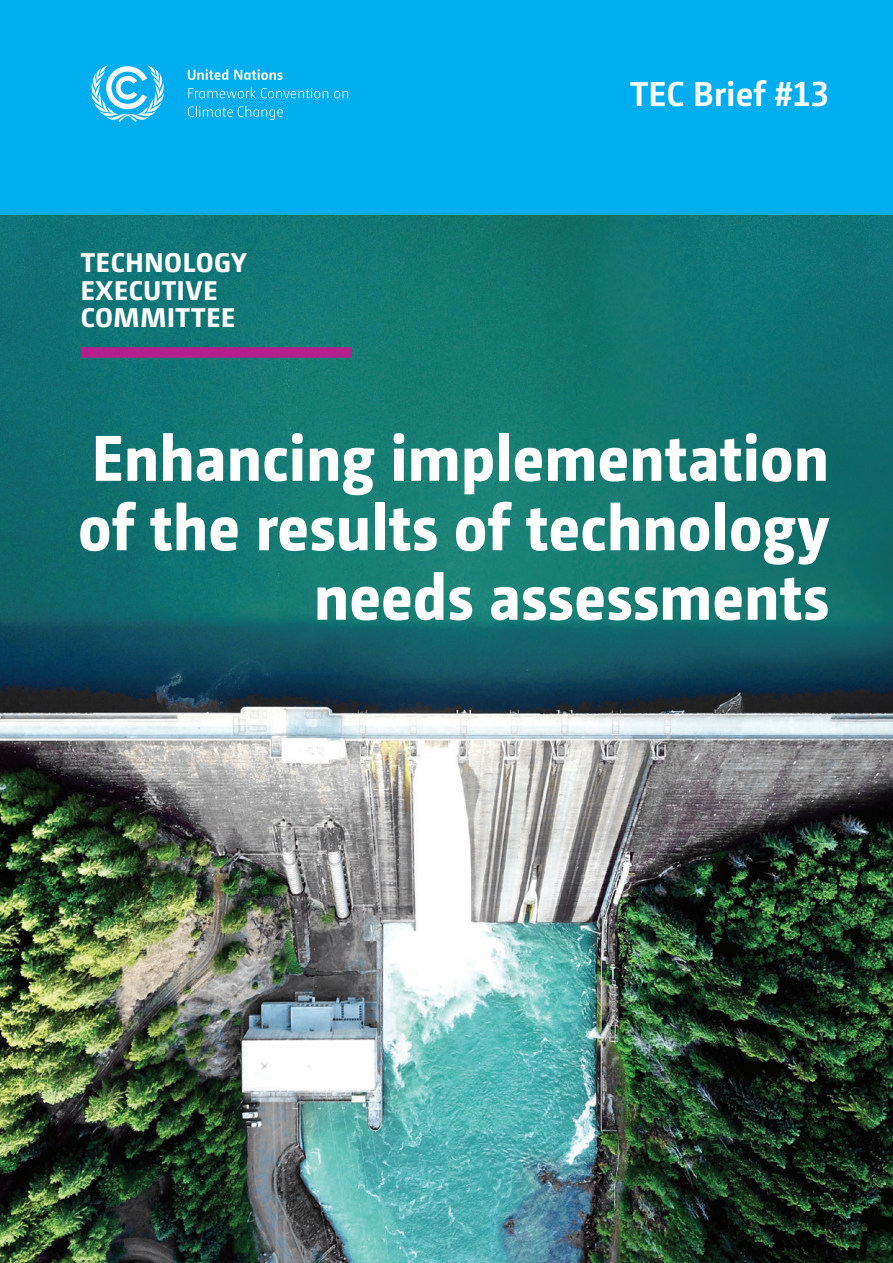
<style>
.page{position:relative;width:893px;height:1263px;background:#fff}
.page>*{position:absolute;margin:0;border:0;box-sizing:border-box;transform-origin:0 0}
.t1{font:800 64.5px/69.4px "Camingo Dos Pro";color:#fff;text-align:right;scale:.95 1}
.t2{font:700 34.5px "Camingo Dos Pro";color:#fff}
.t3{font:800 27px/27.9px "Camingo Dos Pro";letter-spacing:.025em;color:#fff}
</style>
<div class="page">
<img style="left:0;top:214px;width:893px;height:1049px">
<div style="left:0;top:0;width:893px;height:214px;background:#00aeef"></div>
<svg style="left:91px;top:65px;width:73px;height:57px"></svg>
<svg style="left:188px;top:69px;width:40px;height:11px"></svg>
<svg style="left:234px;top:69px;width:49px;height:11px"></svg>
<svg style="left:188px;top:88px;width:140px;height:10px"></svg>
<svg style="left:334px;top:91px;width:14px;height:7px"></svg>
<svg style="left:188px;top:106px;width:95px;height:14px"></svg>
<div style="left:81px;top:347px;width:271px;height:11px;background:#b41e8d"></div>
<p class="t3" style="left:81px;top:248px;width:167px">TECHNOLOGY<br>EXECUTIVE<br>COMMITTEE</p>
<p class="t2" style="left:630px;top:73px;width:200px">TEC Brief #13</p>
<p class="t1" style="left:78px;top:422px;width:792px">Enhancing implementation of the results of technology needs assessments</p>
</div>
